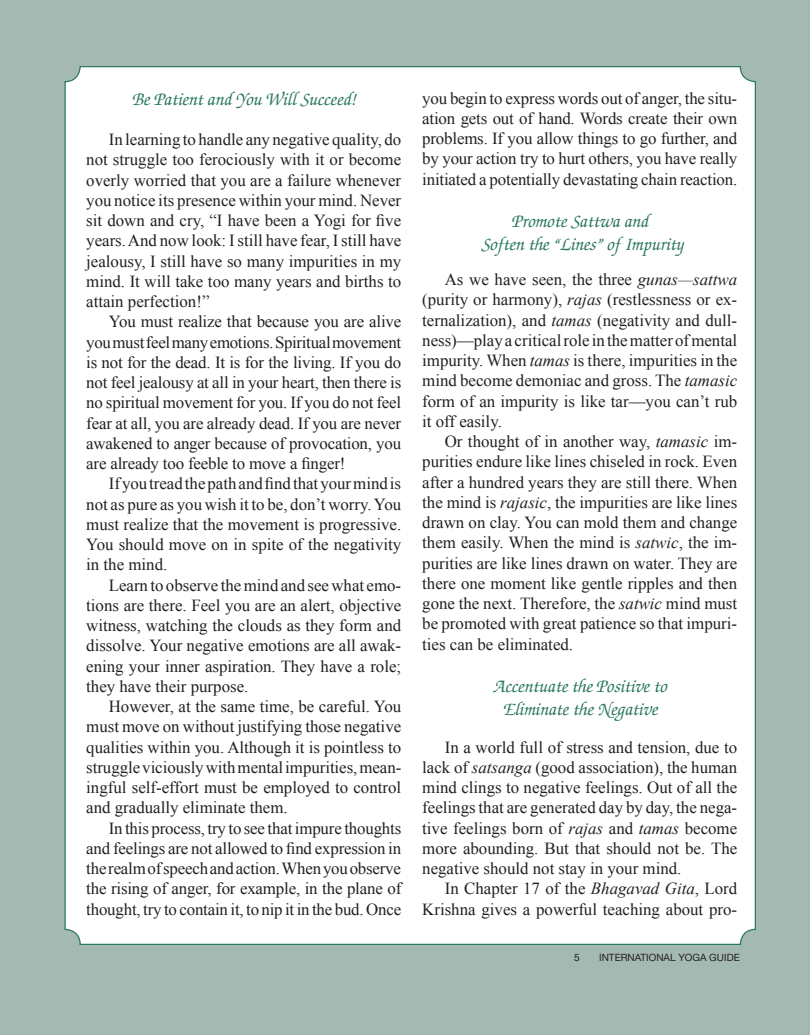
<style>
.page{position:relative;width:810px;height:1035px;background:#a4b9b1}
.page>*{position:absolute;margin:0;border:0;box-sizing:border-box;transform-origin:0 0}
.t1{font:italic 500 18.75px/22.5px "Zapf Chancery";color:#2c7863;text-align:center}
.t2{font:16.88px/20.2px "Times New Roman";color:#231f20;text-align:justify}
.t3{font:10px "Helvetica Neue";color:#231f20}
.s1{font-style:italic}
</style>
<div class="page">
<div style="left:65px;top:67px;width:690px;height:877px;background:#fff;border-radius:15px"></div>
<p class="t1" style="left:132px;top:89px;width:226px">Be Patient and You Will Succeed!</p>
<p class="t2" style="left:86px;top:129px;width:317px;text-indent:22px">In learning to handle any negative quality, do not struggle too ferociously with it or become overly worried that you are a failure whenever you notice its presence within your mind. Never sit down and cry, “I have been a Yogi for five years. And now look: I still have fear, I still have jealousy, I still have so many impurities in my mind. It will take too many years and births to attain perfection!”</p>
<p class="t2" style="left:86px;top:311px;width:317px;text-indent:22px">You must realize that because you are alive you must feel many emotions. Spiritual movement is not for the dead. It is for the living. If you do not feel jealousy at all in your heart, then there is no spiritual movement for you. If you do not feel fear at all, you are already dead. If you are never awakened to anger because of provocation, you are already too feeble to move a finger!</p>
<p class="t2" style="left:86px;top:473px;width:317px;text-indent:22px">If you tread the path and find that your mind is not as pure as you wish it to be, don’t worry. You must realize that the movement is progressive.<br>You should move on in spite of the negativity in the mind.</p>
<p class="t2" style="left:86px;top:575px;width:317px;text-indent:22px">Learn to observe the mind and see what emo&shy;tions are there. Feel you are an alert, objective witness, watching the clouds as they form and dissolve. Your negative emotions are all awak&shy;ening your inner aspiration. They have a role; they have their purpose.</p>
<p class="t2" style="left:86px;top:696px;width:317px;text-indent:22px">However, at the same time, be careful. You must move on without justifying those negative qualities within you. Although it is pointless to struggle viciously with mental impurities, mean&shy;ingful self-effort must be employed to control and gradually eliminate them.</p>
<p class="t2" style="left:86px;top:818px;width:317px;text-indent:22px">In this process, try to see that impure thoughts and feelings are not allowed to find expression in the realm of speech and action. When you observe the rising of anger, for example, in the plane of thought, try to contain it, to nip it in the bud. Once</p>
<p class="t2" style="left:422px;top:88px;width:317px">you begin to express words out of anger, the situ&shy;ation gets out of hand. Words create their own problems. If you allow things to go further, and by your action try to hurt others, you have really initiated a potentially devastating chain reaction.</p>
<p class="t1" style="left:480px;top:211px;width:204px">Promote Sattwa and<br>Soften the “Lines” of Impurity</p>
<p class="t2" style="left:422px;top:269px;width:317px;text-indent:23px">As we have seen, the three <span class="s1">gunas—sattwa </span>(purity or harmony), <span class="s1">rajas</span> (restlessness or ex&shy;ternalization), and <span class="s1">tamas</span> (negativity and dull&shy;ness)—play a critical role in the matter of mental impurity. When <span class="s1">tamas</span> is there, impurities in the mind become demoniac and gross. The <span class="s1">tamasic </span>form of an impurity is like tar—you can’t rub it off easily.</p>
<p class="t2" style="left:422px;top:431px;width:317px;text-indent:22px">Or thought of in another way, <span class="s1">tamasic</span> im&shy;purities endure like lines chiseled in rock. Even after a hundred years they are still there. When the mind is <span class="s1">rajasic</span>, the impurities are like lines drawn on clay. You can mold them and change them easily. When the mind is <span class="s1">satwic</span>, the im&shy;purities are like lines drawn on water. They are there one moment like gentle ripples and then gone the next. Therefore, the <span class="s1">satwic</span> mind must be promoted with great patience so that impuri&shy;ties can be eliminated.</p>
<p class="t1" style="left:493px;top:676px;width:175px">Accentuate the Positive to<br>Eliminate the Negative</p>
<p class="t2" style="left:422px;top:737px;width:317px;text-indent:22px">In a world full of stress and tension, due to lack of <span class="s1">satsanga</span> (good association), the human mind clings to negative feelings. Out of all the feelings that are generated day by day, the nega&shy;tive feelings born of <span class="s1">rajas</span> and <span class="s1">tamas</span> become more abounding. But that should not be. The negative should not stay in your mind.</p>
<p class="t2" style="left:422px;top:878px;width:317px;text-align:right">In Chapter 17 of the <span class="s1">Bhagavad Gita</span>, Lord<br>Krishna gives a powerful teaching about pro-</p>
<p class="t3" style="left:574px;top:950px;width:7px">5</p>
<p class="t3" style="left:599px;top:950px;width:142px">INTERNATIONAL YOGA GUIDE</p>
</div>
